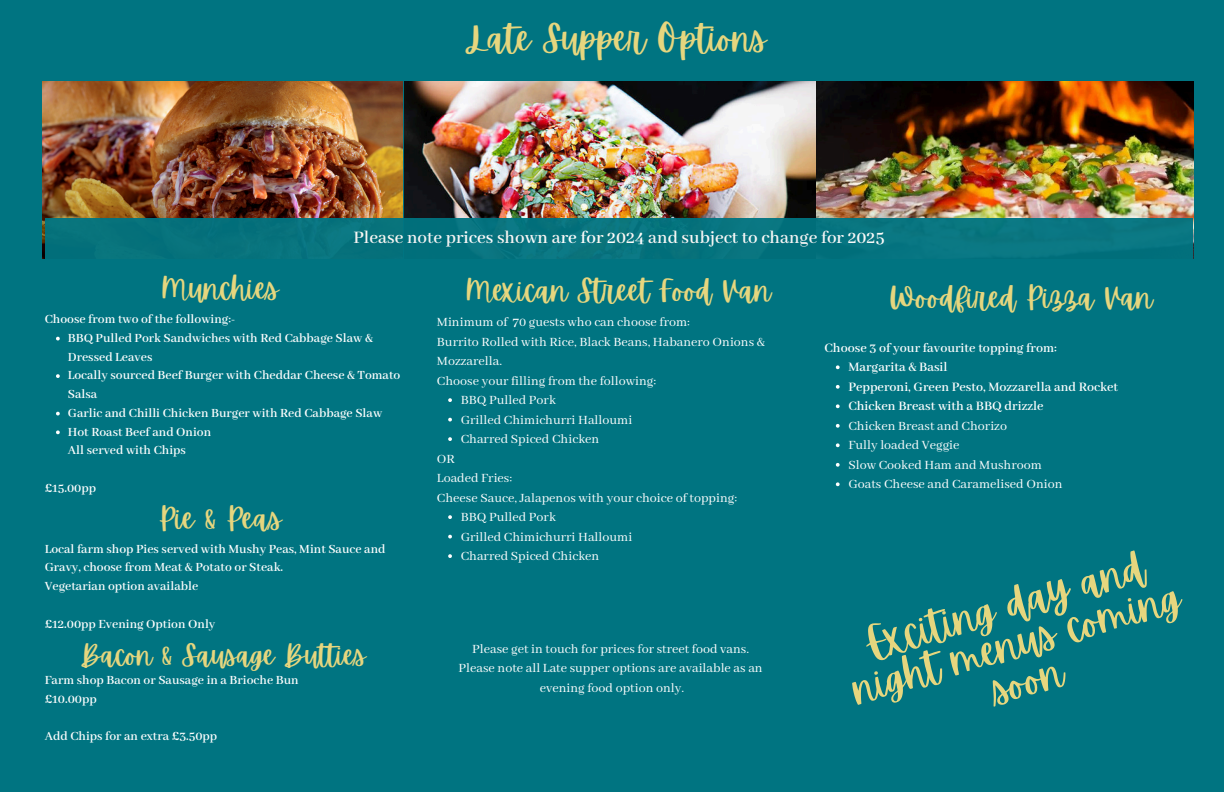
<style>
.page{position:relative;width:1224px;height:792px;background:#007481}
.page>*{position:absolute;margin:0;border:0;box-sizing:border-box;transform-origin:0 0}
.t1{font:42px/39px "Apricots";color:#e6d67e;text-align:center}
.t2{font:36px "Apricots";color:#e6d67e}
.t3{font:30px "Apricots";color:#e6d67e}
.t4{font:28px "Apricots";color:#e6d67e}
.t5{font:600 19px "Abhaya Libre";color:#fff}
.t6{font:14px/19.5px "Abhaya Libre";color:#fff}
.t7{font:600 14px "Abhaya Libre";color:#fff}
.t8{font:600 13.6px/18.8px "Abhaya Libre";color:#fff}
</style>
<div class="page">
<img style="left:43px;top:82px;width:360px;height:176px">
<img style="left:405px;top:82px;width:411px;height:136px">
<svg style="left:56px;top:337px;width:4px;height:3px"></svg>
<svg style="left:56px;top:374px;width:4px;height:4px"></svg>
<svg style="left:56px;top:412px;width:4px;height:3px"></svg>
<svg style="left:56px;top:430px;width:4px;height:4px"></svg>
<img style="left:816px;top:82px;width:377px;height:136px">
<div style="left:45px;top:218px;width:1148px;height:42px;background:#08737d"></div>
<svg style="left:448px;top:398px;width:4px;height:4px"></svg>
<svg style="left:448px;top:418px;width:4px;height:3px"></svg>
<svg style="left:448px;top:437px;width:4px;height:4px"></svg>
<svg style="left:448px;top:515px;width:4px;height:4px"></svg>
<svg style="left:448px;top:535px;width:4px;height:3px"></svg>
<svg style="left:448px;top:554px;width:4px;height:4px"></svg>
<svg style="left:836px;top:365px;width:4px;height:4px"></svg>
<svg style="left:836px;top:385px;width:4px;height:4px"></svg>
<svg style="left:836px;top:404px;width:4px;height:4px"></svg>
<svg style="left:836px;top:424px;width:4px;height:4px"></svg>
<svg style="left:836px;top:443px;width:4px;height:4px"></svg>
<svg style="left:836px;top:463px;width:4px;height:4px"></svg>
<svg style="left:836px;top:482px;width:4px;height:4px"></svg>
<h2 class="t2" style="left:467px;top:18px;width:301px">Late Supper Options</h2>
<h3 class="t5" style="left:354px;top:227px;width:533px">Please note prices shown are for 2024 and subject to change for 2025</h3>
<p class="t3" style="left:466px;top:274px;width:307px">Mexican Street Food Van</p>
<p class="t6" style="left:437px;top:313px;width:255px">Minimum of 70 guests who can choose from:</p>
<p class="t6" style="left:437px;top:332px;width:330px">Burrito Rolled with Rice, Black Beans, Habanero Onions &amp;<br>Mozzarella.</p>
<p class="t6" style="left:437px;top:371px;width:221px">Choose your filling from the following:</p>
<p class="t6" style="left:461px;top:391px;width:97px">BBQ Pulled Pork</p>
<p class="t6" style="left:461px;top:410px;width:173px">Grilled Chimichurri Halloumi</p>
<p class="t6" style="left:461px;top:430px;width:140px">Charred Spiced Chicken</p>
<p class="t6" style="left:437px;top:449px;width:19px">OR</p>
<p class="t6" style="left:437px;top:469px;width:77px">Loaded Fries:</p>
<p class="t6" style="left:437px;top:488px;width:302px">Cheese Sauce, Jalapenos with your choice of topping:</p>
<p class="t6" style="left:461px;top:508px;width:97px">BBQ Pulled Pork</p>
<p class="t6" style="left:461px;top:527px;width:173px">Grilled Chimichurri Halloumi</p>
<p class="t6" style="left:461px;top:547px;width:140px">Charred Spiced Chicken</p>
<p class="t3" style="left:161px;top:271px;width:119px">Munchies</p>
<h4 class="t8" style="left:45px;top:310px;width:192px">Choose from two of the following:-</h4>
<p class="t8" style="left:68px;top:329px;width:307px">BBQ Pulled Pork Sandwiches with Red Cabbage Slaw &amp;<br>Dressed Leaves</p>
<p class="t8" style="left:68px;top:367px;width:334px">Locally sourced Beef Burger with Cheddar Cheese &amp; Tomato<br>Salsa</p>
<p class="t8" style="left:68px;top:404px;width:316px">Garlic and Chilli Chicken Burger with Red Cabbage Slaw</p>
<p class="t8" style="left:68px;top:423px;width:145px">Hot Roast Beef and Onion</p>
<p class="t8" style="left:68px;top:442px;width:119px">All served with Chips</p>
<p class="t8" style="left:45px;top:479px;width:53px">£15.00pp</p>
<h5 class="t3" style="left:159px;top:501px;width:124px">Pie &amp; Peas</h5>
<p class="t8" style="left:45px;top:540px;width:342px">Local farm shop Pies served with Mushy Peas, Mint Sauce and<br>Gravy, choose from Meat &amp; Potato or Steak.</p>
<p class="t8" style="left:45px;top:577px;width:155px">Vegetarian option available</p>
<p class="t8" style="left:45px;top:615px;width:172px">£12.00pp Evening Option Only</p>
<p class="t3" style="left:889px;top:280px;width:265px">Woodfired Pizza Van</p>
<p class="t7" style="left:825px;top:340px;width:234px">Choose 3 of your favourite topping from:</p>
<p class="t7" style="left:848px;top:360px;width:101px">Margarita &amp; Basil</p>
<p class="t7" style="left:848px;top:379px;width:271px">Pepperoni, Green Pesto, Mozzarella and Rocket</p>
<p class="t7" style="left:848px;top:399px;width:197px">Chicken Breast with a BBQ drizzle</p>
<p class="t6" style="left:848px;top:417px;width:160px">Chicken Breast and Chorizo</p>
<h1 class="t6" style="left:848px;top:436px;width:113px">Fully loaded Veggie</h1>
<h3 class="t6" style="left:848px;top:456px;width:195px">Slow Cooked Ham and Mushroom</h3>
<p class="t6" style="left:848px;top:475px;width:216px">Goats Cheese and Caramelised Onion</p>
<p class="t1" style="left:838px;top:634px;width:340px;rotate:-16deg">Exciting day and night menus coming soon</p>
<h5 class="t4" style="left:80px;top:639px;width:287px">Bacon &amp; Sausage Butties</h5>
<h3 class="t6" style="left:472px;top:640px;width:278px">Please get in touch for prices for street food vans.</h3>
<h5 class="t6" style="left:459px;top:659px;width:306px">Please note all Late supper options are available as an</h5>
<p class="t6" style="left:540px;top:679px;width:146px">evening food option only.</p>
<p class="t8" style="left:45px;top:671px;width:255px">Farm shop Bacon or Sausage in a Brioche Bun £10.00pp</p>
<h5 class="t8" style="left:45px;top:727px;width:174px">Add Chips for an extra £3.50pp</h5>
</div>
